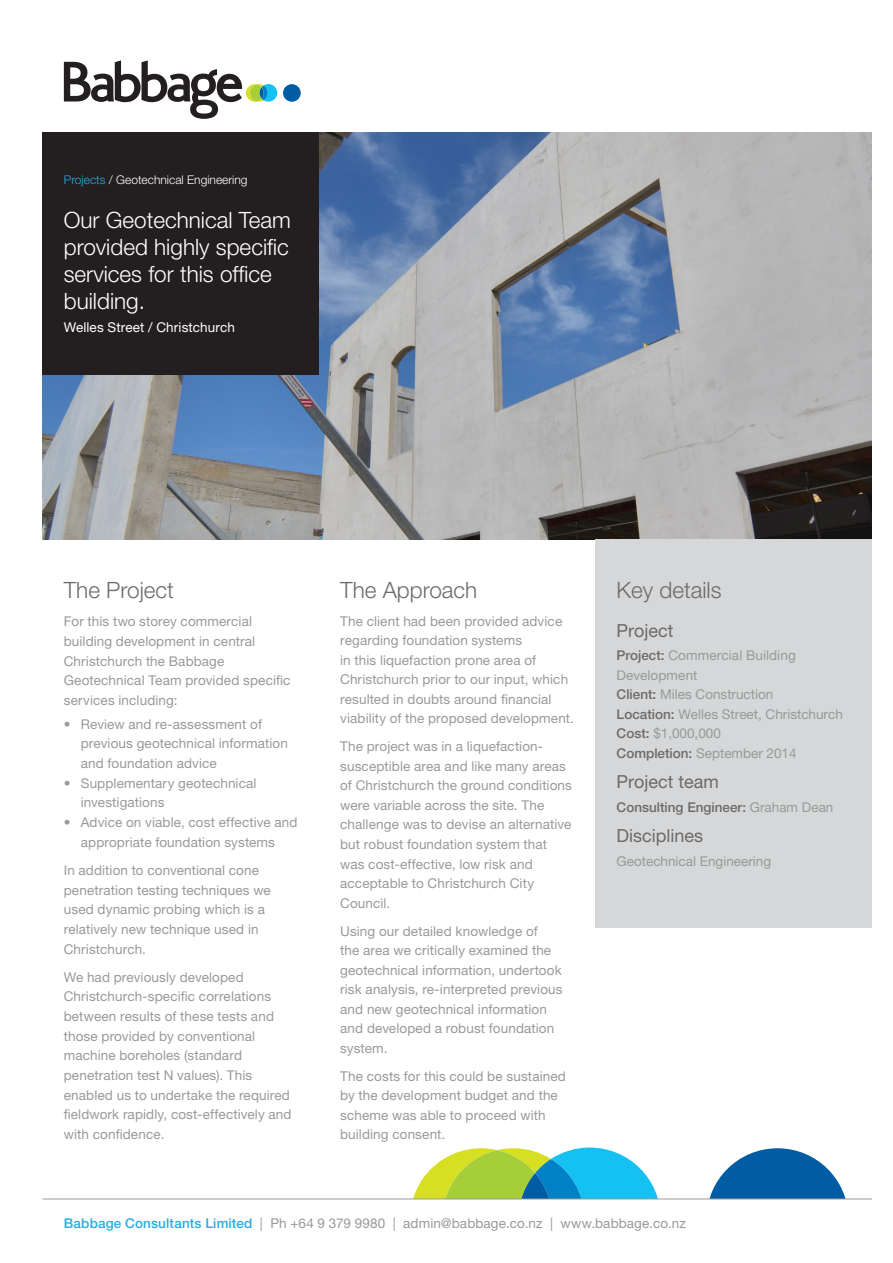
<style>
.page{position:relative;width:893px;height:1263px;background:#fff}
.page>*{position:absolute;margin:0;border:0;box-sizing:border-box;transform-origin:0 0}
.Quote_-_15pt_Light{font:300 22.5px/27px "Helvetica Neue LT Pro";color:#fff}
.H1_-_15pt_Light_-_Da{font:300 22.5px "Helvetica Neue LT Pro";color:#6c6b6c}
.H2_-_12pt_Roman_-_Da{font:18px "Helvetica Neue LT Pro";color:#6c6b6c}
.Body_-_9pt_Roman_-_L{font:13.5px/19.5px "Helvetica Neue LT Pro";letter-spacing:.01em;color:#989999}
.Body_Key_Details_-_9{font:13.5px/19.5px "Helvetica Neue LT Pro";color:#989999}
.Body_Key_Details_-_9-2{font:500 13.5px "Helvetica Neue LT Pro";color:#6c6b6c}
.Body_-_9pt_Roman_-_L-2{font:13.5px "Helvetica Neue LT Pro";letter-spacing:.01em;color:#fff}
.Quote_-_15pt_Light-2{font:300 12px "Helvetica Neue LT Pro";color:#fff}
.s1{color:#29abe2}
.s2{font-weight:500;color:#6c6b6c}
.s3{font-weight:400;color:#989999}
.s4{font-weight:500;color:#29abe2}
</style>
<div class="page">
<div style="left:283px;top:84px;width:18px;height:18px;background:#015ca3;border-radius:50%"></div>
<svg style="left:64px;top:60px;width:213px;height:59px"></svg>
<svg style="left:709px;top:1148px;width:137px;height:50px"></svg>
<svg style="left:413px;top:1147px;width:245px;height:51px"></svg>
<hr style="left:43px;top:1198px;width:829px;height:1px;background:#989999">
<img style="left:43px;top:132px;width:829px;height:407px">
<div style="left:595px;top:539px;width:277px;height:388px;background:#d6d7d8"></div>
<div style="left:43px;top:132px;width:276px;height:243px;background:#231f20"></div>
<p class="Quote_-_15pt_Light-2" style="left:64px;top:172px;width:185px"><span class="s1">Projects</span> / Geotechnical Engineering</p>
<p class="Quote_-_15pt_Light" style="left:64px;top:206px;width:229px">Our Geotechnical Team provided highly specific services for this office building.</p>
<p class="Body_-_9pt_Roman_-_L-2" style="left:64px;top:319px;width:173px">Welles Street / Christchurch</p>
<p class="H1_-_15pt_Light_-_Da" style="left:64px;top:576px;width:112px">The Project</p>
<p class="Body_-_9pt_Roman_-_L" style="left:64px;top:611px;width:228px">For this two storey commercial building development in central<br>Christchurch the Babbage<br>Geotechnical Team provided specific services including:</p>
<p class="Body_-_9pt_Roman_-_L" style="left:81px;top:714px;width:209px;text-indent:-17px">• Review and re-assessment of previous geotechnical information and foundation advice</p>
<p class="Body_-_9pt_Roman_-_L" style="left:81px;top:773px;width:177px;text-indent:-17px">• Supplementary geotechnical investigations</p>
<p class="Body_-_9pt_Roman_-_L" style="left:64px;top:812px;width:235px;text-align:center">• Advice on viable, cost effective and appropriate foundation systems</p>
<p class="Body_-_9pt_Roman_-_L" style="left:64px;top:860px;width:208px">In addition to conventional cone penetration testing techniques we used dynamic probing which is a relatively new technique used in<br>Christchurch.</p>
<p class="Body_-_9pt_Roman_-_L" style="left:64px;top:967px;width:229px">We had previously developed<br>Christchurch-specific correlations between results of these tests and those provided by conventional machine boreholes (standard penetration test N values). This enabled us to undertake the required fieldwork rapidly, cost-effectively and with confidence.</p>
<p class="H1_-_15pt_Light_-_Da" style="left:340px;top:576px;width:139px">The Approach</p>
<p class="Body_-_9pt_Roman_-_L" style="left:340px;top:611px;width:235px">The client had been provided advice regarding foundation systems<br>in this liquefaction prone area of Christchurch prior to our input, which resulted in doubts around financial viability of the proposed development.</p>
<p class="Body_-_9pt_Roman_-_L" style="left:340px;top:737px;width:233px">The project was in a liquefaction&shy;susceptible area and like many areas of Christchurch the ground conditions were variable across the site. The challenge was to devise an alternative but robust foundation system that was cost-effective, low risk and acceptable to Christchurch City<br>Council.</p>
<p class="Body_-_9pt_Roman_-_L" style="left:340px;top:921px;width:224px">Using our detailed knowledge of<br>the area we critically examined the geotechnical information, undertook risk analysis, re-interpreted previous and new geotechnical information and developed a robust foundation system.</p>
<p class="Body_-_9pt_Roman_-_L" style="left:340px;top:1066px;width:227px">The costs for this could be sustained by the development budget and the scheme was able to proceed with building consent.</p>
<p class="H1_-_15pt_Light_-_Da" style="left:617px;top:576px;width:107px">Key details</p>
<p class="H2_-_12pt_Roman_-_Da" style="left:617px;top:619px;width:58px">Project</p>
<p class="Body_Key_Details_-_9" style="left:617px;top:645px;width:181px"><span class="s2">Project:</span> Commercial Building<br>Development</p>
<p class="Body_Key_Details_-_9" style="left:617px;top:684px;width:158px"><span class="s2">Client:</span> Miles Construction</p>
<p class="Body_Key_Details_-_9" style="left:617px;top:704px;width:228px"><span class="s2">Location:</span> Welles Street, Christchurch</p>
<p class="Body_Key_Details_-_9" style="left:617px;top:723px;width:106px"><span class="s2">Cost:</span> $1,000,000</p>
<p class="Body_Key_Details_-_9" style="left:617px;top:743px;width:182px"><span class="s2">Completion:</span> September 2014</p>
<p class="H2_-_12pt_Roman_-_Da" style="left:617px;top:771px;width:104px">Project team</p>
<p class="Body_Key_Details_-_9-2" style="left:617px;top:799px;width:218px">Consulting Engineer: <span class="s3">Graham Dean</span></p>
<p class="H2_-_12pt_Roman_-_Da" style="left:617px;top:825px;width:88px">Disciplines</p>
<p class="Body_Key_Details_-_9" style="left:617px;top:851px;width:156px">Geotechnical Engineering</p>
<p class="Body_-_9pt_Roman_-_L" style="left:64px;top:1213px;width:623px"><span class="s4">Babbage Consultants Limited</span> | Ph +64 9 379 9980 | admin@babbage.co.nz | www.babbage.co.nz</p>
</div>
